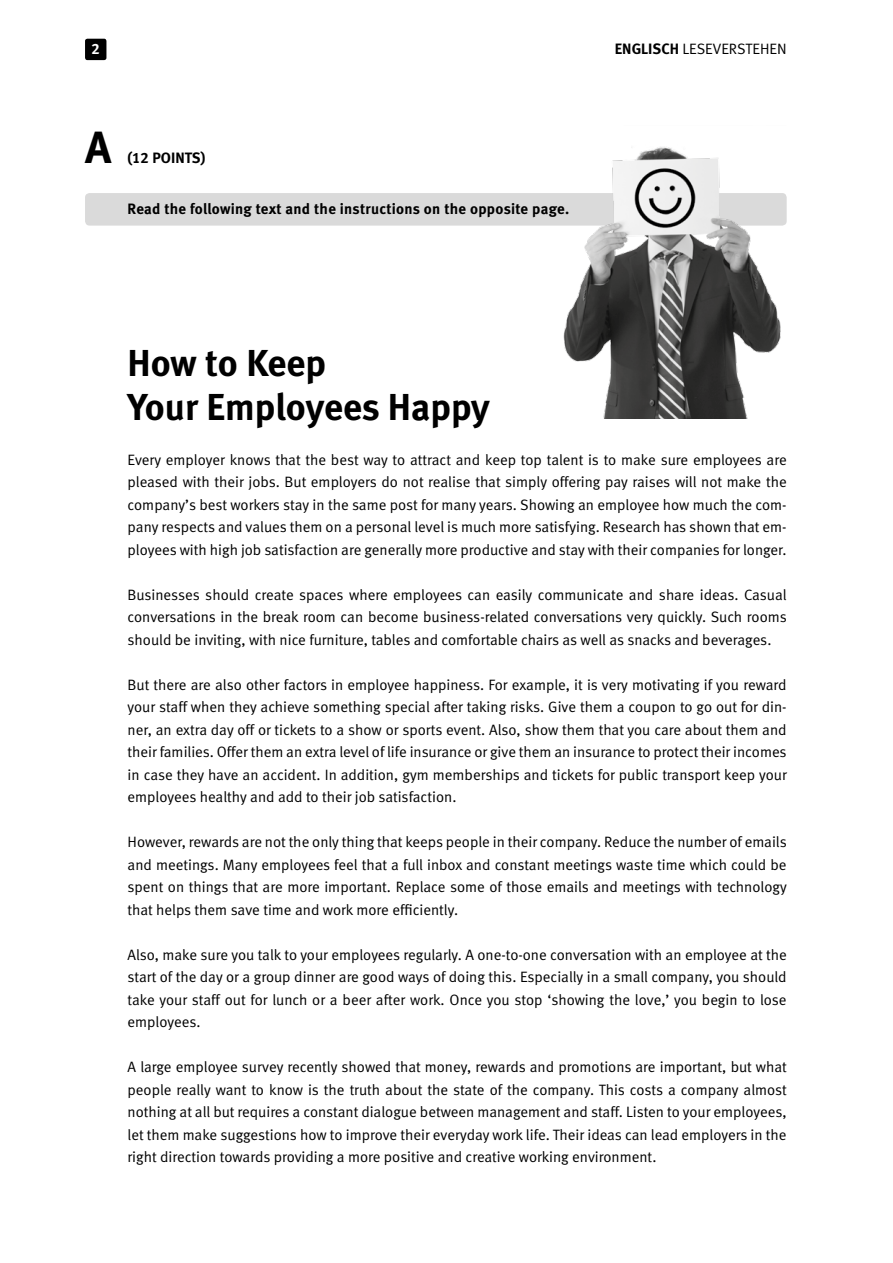
<style>
.page{position:relative;width:893px;height:1263px;background:#fff}
.page>*{position:absolute;margin:0;border:0;box-sizing:border-box;transform-origin:0 0}
.Titel_03{font:45px "Meta Bold LF";color:#000}
.Titel_03-2{font:37.5px/43.5px "Meta Bold LF";color:#000}
.Grundtext{font:15px/22.5px "Meta Normal LF";color:#000;text-align:justify}
.Titel_03-3{font:15px "Meta Bold LF";letter-spacing:.015em;color:#000}
.t1{font:15px "Meta Bold LF";color:#fff}
.s1{font-family:"Meta Bold LF"}
</style>
<div class="page">
<div style="left:85px;top:39px;width:21px;height:21px;background:#000;border-radius:2px"></div>
<div style="left:85px;top:193px;width:702px;height:33px;background:#dadada;border-radius:4px"></div>
<img style="left:554px;top:147px;width:233px;height:272px">
<p class="t1" style="left:91px;top:40px;width:10px">2</p>
<p class="Titel_03" style="left:85px;top:120px;width:28px">A</p>
<p class="Titel_03-3" style="left:128px;top:148px;width:79px">(12 POINTS)</p>
<p class="Titel_03-3" style="left:128px;top:200px;width:443px">Read the following text and the instructions on the opposite page.</p>
<p class="Grundtext" style="left:615px;top:38px;width:173px"><span class="s1">ENGLISCH</span> LESEVERSTEHEN</p>
<p class="Titel_03-2" style="left:128px;top:341px;width:364px">How to Keep<br>Your Employees Happy</p>
<p class="Grundtext" style="left:128px;top:448px;width:661px">Every employer knows that the best way to attract and keep top talent is to make sure employees are pleased with their jobs. But employers do not realise that simply offering pay raises will not make the company’s best workers stay in the same post for many years. Showing an employee how much the com&shy;pany respects and values them on a personal level is much more satisfying. Research has shown that em&shy;ployees with high job satisfaction are generally more productive and stay with their companies for longer.</p>
<p class="Grundtext" style="left:128px;top:583px;width:661px">Businesses should create spaces where employees can easily communicate and share ideas. Casual conversations in the break room can become business-related conversations very quickly. Such rooms should be inviting, with nice furniture, tables and comfortable chairs as well as snacks and beverages.</p>
<p class="Grundtext" style="left:128px;top:673px;width:661px">But there are also other factors in employee happiness. For example, it is very motivating if you reward your staff when they achieve something special after taking risks. Give them a coupon to go out for din&shy;ner, an extra day off or tickets to a show or sports event. Also, show them that you care about them and their families. Offer them an extra level of life insurance or give them an insurance to protect their incomes in case they have an accident. In addition, gym memberships and tickets for public transport keep your employees healthy and add to their job satisfaction.</p>
<p class="Grundtext" style="left:128px;top:831px;width:661px">However, rewards are not the only thing that keeps people in their company. Reduce the number of emails and meetings. Many employees feel that a full inbox and constant meetings waste time which could be spent on things that are more important. Replace some of those emails and meetings with technology that helps them save time and work more efficiently.</p>
<p class="Grundtext" style="left:128px;top:943px;width:661px">Also, make sure you talk to your employees regularly. A one-to-one conversation with an employee at the start of the day or a group dinner are good ways of doing this. Especially in a small company, you should take your staff out for lunch or a beer after work. Once you stop ‘showing the love,’ you begin to lose employees.</p>
<p class="Grundtext" style="left:128px;top:1056px;width:661px">A large employee survey recently showed that money, rewards and promotions are important, but what people really want to know is the truth about the state of the company. This costs a company almost nothing at all but requires a constant dialogue between management and staff. Listen to your employees, let them make suggestions how to improve their everyday work life. Their ideas can lead employers in the right direction towards providing a more positive and creative working environment.</p>
</div>
